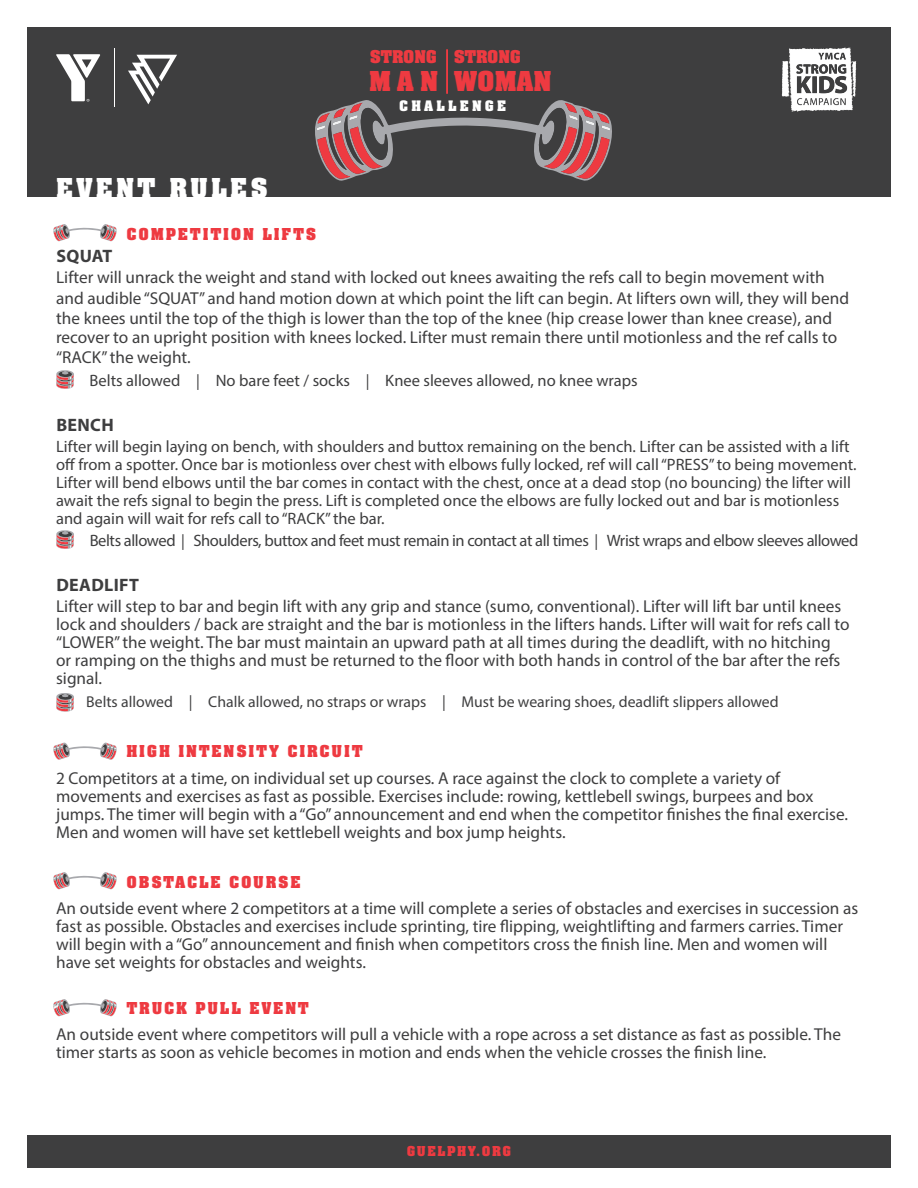
<style>
.page{position:relative;width:918px;height:1188px;background:#fff}
.page>*{position:absolute;margin:0;border:0;box-sizing:border-box;transform-origin:0 0}
.t1{font:700 30px "Neue Aachen Pro";letter-spacing:.1em;color:#fff}
.t2{font:700 30px "Neue Aachen Pro";color:#ee3a41}
.t3{font:700 19.35px "Neue Aachen Pro";letter-spacing:-.02em;color:#ee3a41}
.t4{font:700 18px "Neue Aachen Pro";letter-spacing:.1em;color:#ee3a41}
.t5{font:700 18px "Myriad Pro";letter-spacing:.02em;color:#3e3e3f}
.t6{font:17.25px/18px "Myriad Pro";color:#3e3e3f}
.t7{font:16.5px/18px "Myriad Pro";color:#3e3e3f}
.t8{font:16.5px "Myriad Pro";letter-spacing:-.025em;color:#3e3e3f}
.t9{font:700 15.9px "Neue Aachen Pro";letter-spacing:.2em;color:#fff}
.t10{font:15.75px "Myriad Pro";color:#3e3e3f}
.t11{font:700 15px "Neue Aachen Pro";letter-spacing:.1em;color:#ee3a41}
.s1{font-size:15.75px}
</style>
<div class="page">
<div style="left:27px;top:27px;width:864px;height:170px;background:#3e3e3f"></div>
<div style="left:27px;top:1135px;width:864px;height:32px;background:#3e3e3f"></div>
<svg style="left:315px;top:100px;width:297px;height:81px"></svg>
<hr style="left:446px;top:49px;width:2px;height:45px;background:#ee3a41">
<svg style="left:56px;top:54px;width:44px;height:48px"></svg>
<hr style="left:114px;top:48px;width:1px;height:59px;background:#fff">
<svg style="left:128px;top:55px;width:49px;height:49px"></svg>
<img style="left:782px;top:47px;width:75px;height:65px">
<svg style="left:53px;top:224px;width:64px;height:17px"></svg>
<svg style="left:53px;top:743px;width:64px;height:17px"></svg>
<svg style="left:53px;top:872px;width:64px;height:17px"></svg>
<svg style="left:53px;top:999px;width:64px;height:17px"></svg>
<svg style="left:56px;top:370px;width:18px;height:19px"></svg>
<svg style="left:56px;top:530px;width:18px;height:19px"></svg>
<svg style="left:56px;top:693px;width:18px;height:19px"></svg>
<p class="t3" style="left:370px;top:46px;width:69px">STRONG</p>
<p class="t2" style="left:369px;top:64px;width:71px">MAN</p>
<p class="t3" style="left:454px;top:46px;width:69px">STRONG</p>
<p class="t2" style="left:454px;top:64px;width:100px">WOMAN</p>
<p class="t1" style="left:56px;top:172px;width:213px">EVENT RULES</p>
<p class="t4" style="left:126px;top:224px;width:192px">COMPETITION LIFTS</p>
<p class="t9" style="left:399px;top:97px;width:108px">CHALLENGE</p>
<p class="t5" style="left:56px;top:246px;width:57px">SQUAT</p>
<p class="t6" style="left:56px;top:267px;width:794px;line-height:19.8px">Lifter will unrack the weight and stand with locked out knees awaiting the refs call to begin movement with and audible “SQUAT” and hand motion down at which point the lift can begin. At lifters own will, they will bend the knees until the top of the thigh is lower than the top of the knee (hip crease lower than knee crease), and recover to an upright position with knees locked. Lifter must remain there until motionless and the ref calls to “RACK” the weight.</p>
<p class="t7" style="left:90px;top:371px;width:550px">Belts allowed <span class="s1">|</span> No bare feet / socks <span class="s1">|</span> Knee sleeves allowed, no knee wraps</p>
<p class="t5" style="left:56px;top:415px;width:59px">BENCH</p>
<p class="t7" style="left:56px;top:437px;width:802px">Lifter will begin laying on bench, with shoulders and buttox remaining on the bench. Lifter can be assisted with a lift off from a spotter. Once bar is motionless over chest with elbows fully locked, ref will call “PRESS” to being movement.<br>Lifter will bend elbows until the bar comes in contact with the chest, once at a dead stop (no bouncing) the lifter will await the refs signal to begin the press. Lift is completed once the elbows are fully locked out and bar is motionless and again will wait for refs call to “RACK” the bar.</p>
<p class="t8" style="left:90px;top:531px;width:770px">Belts allowed <span class="s1">|</span> Shoulders, buttox and feet must remain in contact at all times <span class="s1">|</span> Wrist wraps and elbow sleeves allowed</p>
<p class="t5" style="left:56px;top:575px;width:84px">DEADLIFT</p>
<p class="t6" style="left:56px;top:597px;width:795px">Lifter will step to bar and begin lift with any grip and stance (sumo, conventional). Lifter will lift bar until knees lock and shoulders / back are straight and the bar is motionless in the lifters hands. Lifter will wait for refs call to “LOWER” the weight. The bar must maintain an upward path at all times during the deadlift, with no hitching or ramping on the thighs and must be returned to the floor with both hands in control of the bar after the refs signal.</p>
<p class="t10" style="left:86px;top:692px;width:694px">Belts allowed | Chalk allowed, no straps or wraps | Must be wearing shoes, deadlift slippers allowed</p>
<p class="t4" style="left:126px;top:741px;width:238px">HIGH INTENSITY CIRCUIT</p>
<p class="t6" style="left:56px;top:769px;width:793px">2 Competitors at a time, on individual set up courses. A race against the clock to complete a variety of movements and exercises as fast as possible. Exercises include: rowing, kettlebell swings, burpees and box jumps. The timer will begin with a “Go” announcement and end when the competitor finishes the final exercise.<br>Men and women will have set kettlebell weights and box jump heights.</p>
<p class="t4" style="left:126px;top:872px;width:176px">OBSTACLE COURSE</p>
<p class="t6" style="left:56px;top:899px;width:804px">An outside event where 2 competitors at a time will complete a series of obstacles and exercises in succession as fast as possible. Obstacles and exercises include sprinting, tire flipping, weightlifting and farmers carries. Timer will begin with a “Go” announcement and finish when competitors cross the finish line. Men and women will have set weights for obstacles and weights.</p>
<p class="t4" style="left:126px;top:998px;width:184px">TRUCK PULL EVENT</p>
<p class="t6" style="left:56px;top:1025px;width:786px">An outside event where competitors will pull a vehicle with a rope across a set distance as fast as possible. The timer starts as soon as vehicle becomes in motion and ends when the vehicle crosses the finish line.</p>
<p class="t11" style="left:407px;top:1142px;width:106px">GUELPHY.ORG</p>
</div>
